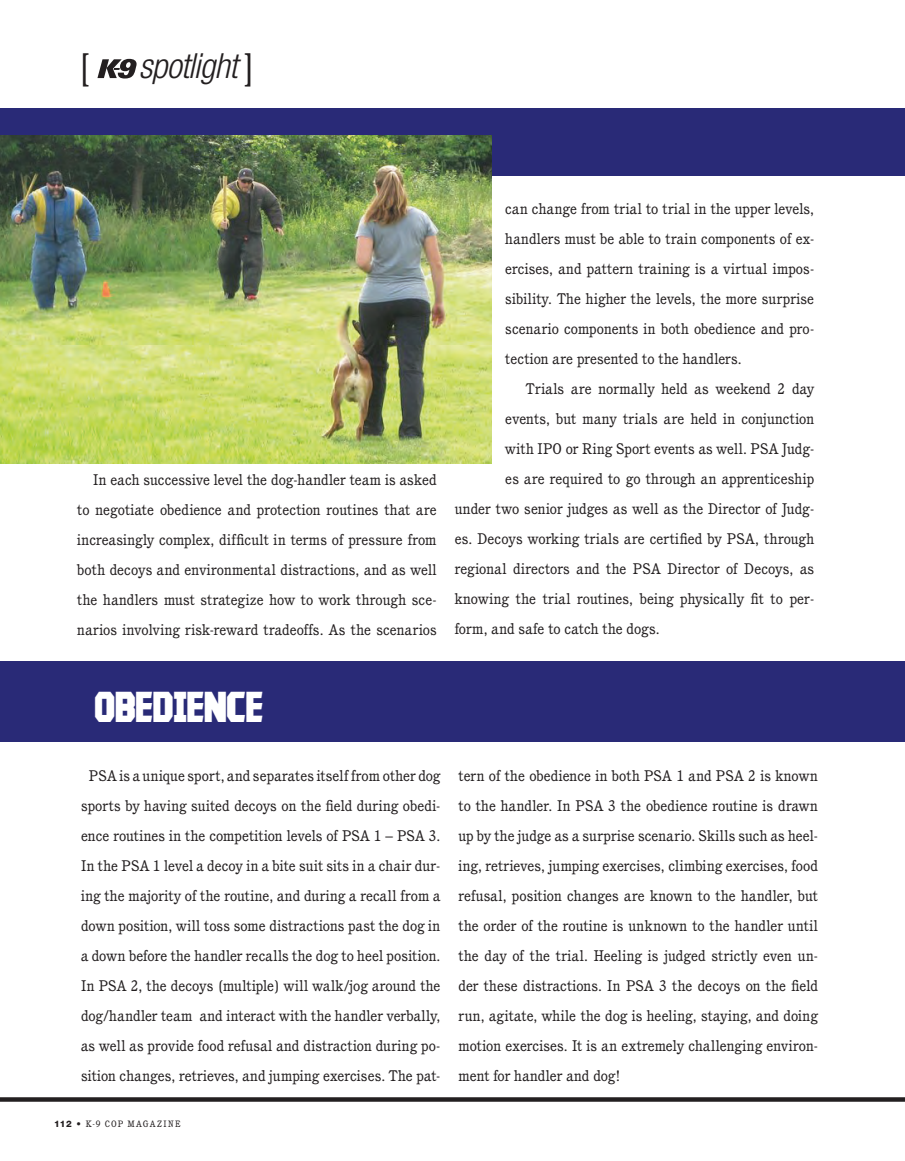
<style>
.page{position:relative;width:905px;height:1161px;background:#fff}
.page>*{position:absolute;margin:0;border:0;box-sizing:border-box;transform-origin:0 0}
.t1{font:45px "Kroftsmann";letter-spacing:-.005em;color:#fff}
.Body_Copy{font:36px "Cushing";color:#231f20}
.TOC_Listing{font:italic 300 condensed 34.65px "Helvetica Neue LT Std";letter-spacing:-.02em;color:#231f20}
.t2{font:15px/30px "Cushing";letter-spacing:.005em;color:#231f20;text-align:justify}
.Folio-Lft{font:9px "Cushing";letter-spacing:.145em;color:#231f20}
.s1{font-family:"Helvetica Neue LT Std";font-weight:800}
</style>
<div class="page">
<div style="left:0;top:1097px;width:904px;height:5px;background:#231f20"></div>
<svg style="left:97px;top:59px;width:40px;height:20px"></svg>
<div style="left:0;top:662px;width:904px;height:80px;background:#292a77"></div>
<div style="left:0;top:108px;width:904px;height:68px;background:#292a77"></div>
<img style="left:0;top:135px;width:492px;height:328px">
<p class="Body_Copy" style="left:78px;top:46px;width:13px">[</p>
<p class="TOC_Listing" style="left:139px;top:46px;width:100px">spotlight</p>
<p class="t2" style="left:77px;top:465px;width:361px;text-indent:16px">In each successive level the dog-handler team is asked to negotiate obedience and protection routines that are increasingly complex, difficult in terms of pressure from both decoys and environmental distractions, and as well the handlers must strategize how to work through sce&shy;narios involving risk-reward tradeoffs. As the scenarios</p>
<p class="t2" style="left:505px;top:194px;width:310px">can change from trial to trial in the upper levels, handlers must be able to train components of ex&shy;ercises, and pattern training is a virtual impos&shy;sibility. The higher the levels, the more surprise scenario components in both obedience and pro&shy;tection are presented to the handlers.</p>
<p class="t2" style="left:526px;top:374px;width:290px">Trials are normally held as weekend 2 day</p>
<p class="t2" style="left:505px;top:404px;width:310px">events, but many trials are held in conjunction</p>
<p class="t2" style="left:505px;top:434px;width:310px">with IPO or Ring Sport events as well. PSA Judg-</p>
<p class="t2" style="left:505px;top:464px;width:310px">es are required to go through an apprenticeship</p>
<p class="t2" style="left:454px;top:494px;width:361px">under two senior judges as well as the Director of Judg-</p>
<p class="t2" style="left:454px;top:524px;width:361px">es. Decoys working trials are certified by PSA, through</p>
<p class="t2" style="left:454px;top:554px;width:361px">regional directors and the PSA Director of Decoys, as</p>
<p class="t2" style="left:454px;top:584px;width:361px">knowing the trial routines, being physically fit to per-</p>
<p class="t2" style="left:454px;top:614px;width:204px">form, and safe to catch the dogs.</p>
<p class="t1" style="left:94px;top:680px;width:170px">OBEDIENCE</p>
<p class="t2" style="left:81px;top:761px;width:361px;text-align:center">PSA is a unique sport, and separates itself from other dog sports by having suited decoys on the field during obedi&shy;ence routines in the competition levels of PSA 1 – PSA 3.<br>In the PSA 1 level a decoy in a bite suit sits in a chair dur&shy;ing the majority of the routine, and during a recall from a down position, will toss some distractions past the dog in a down before the handler recalls the dog to heel position.<br>In PSA 2, the decoys (multiple) will walk/jog around the dog/handler team and interact with the handler verbally, as well as provide food refusal and distraction during po&shy;sition changes, retrieves, and jumping exercises. The pat-</p>
<p class="t2" style="left:458px;top:761px;width:361px">tern of the obedience in both PSA 1 and PSA 2 is known to the handler. In PSA 3 the obedience routine is drawn up by the judge as a surprise scenario. Skills such as heel&shy;ing, retrieves, jumping exercises, climbing exercises, food refusal, position changes are known to the handler, but the order of the routine is unknown to the handler until the day of the trial. Heeling is judged strictly even un&shy;der these distractions. In PSA 3 the decoys on the field run, agitate, while the dog is heeling, staying, and doing motion exercises. It is an extremely challenging environ&shy;ment for handler and dog!</p>
<p class="Folio-Lft" style="left:54px;top:1118px;width:128px"><span class="s1">112 •</span> K-9 COP MAGAZINE</p>
</div>
